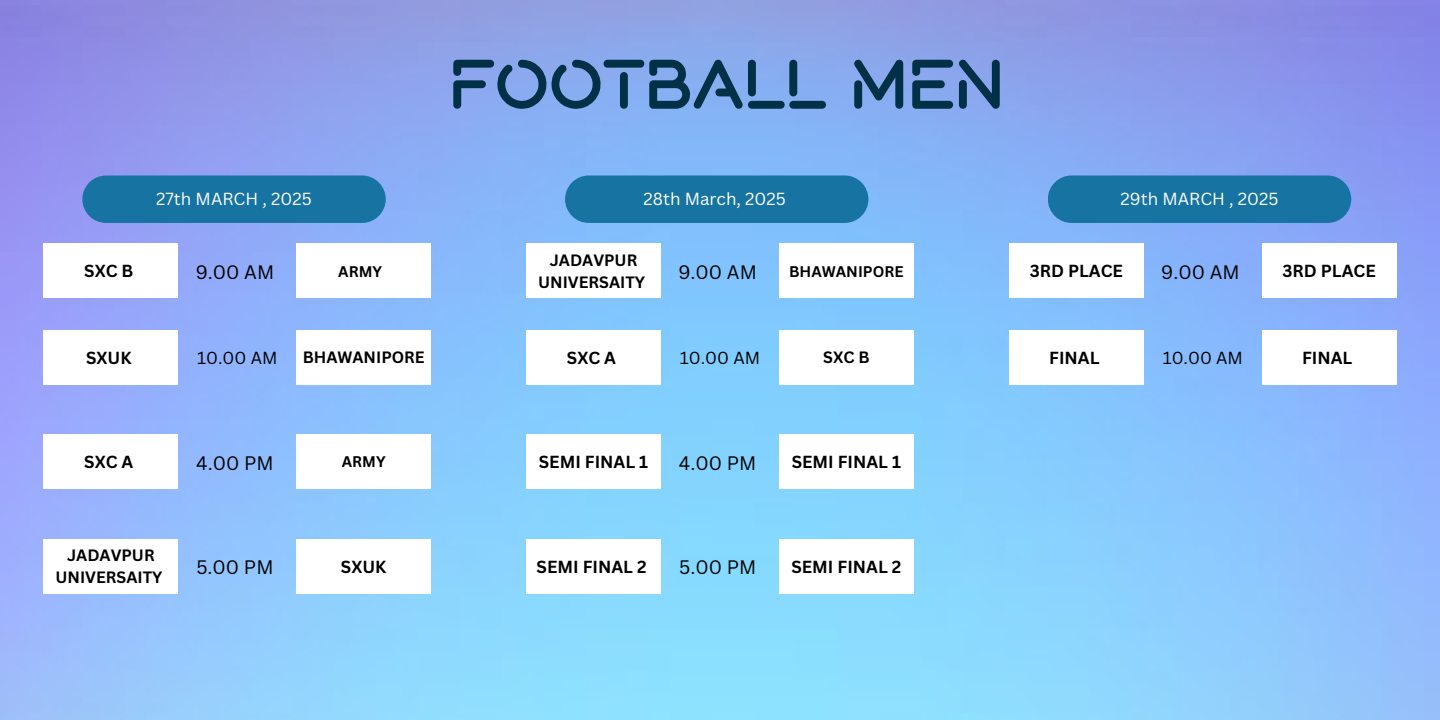
<style>
.page{position:relative;width:1440px;height:720px;background:#fff}
.page>*{position:absolute;margin:0;border:0;box-sizing:border-box;transform-origin:0 0}
.t1{font:70px "Spacewar";color:#023047}
.t2{font:19px "Canva Sans";color:#000}
.t3{font:700 17px "Canva Sans";color:#000}
.t4{font:17px "Canva Sans";color:#fff}
.t5{font:17px "Canva Sans";color:#000}
.t6{font:700 16px/21.8px "Canva Sans";color:#000;text-align:center}
.t7{font:700 15px "Canva Sans";color:#000}
</style>
<div class="page">
<img style="left:0;top:0;width:1440px;height:720px">
<div style="left:82px;top:175px;width:304px;height:48px;background:#1774a2;border-radius:24px"></div>
<div style="left:44px;top:244px;width:134px;height:54px;background:#fff"></div>
<div style="left:296px;top:244px;width:135px;height:54px;background:#fff"></div>
<div style="left:44px;top:330px;width:134px;height:55px;background:#fff"></div>
<div style="left:296px;top:330px;width:135px;height:55px;background:#fff"></div>
<div style="left:44px;top:434px;width:134px;height:55px;background:#fff"></div>
<div style="left:296px;top:434px;width:135px;height:55px;background:#fff"></div>
<div style="left:44px;top:539px;width:134px;height:55px;background:#fff"></div>
<div style="left:296px;top:539px;width:135px;height:55px;background:#fff"></div>
<div style="left:565px;top:175px;width:303px;height:48px;background:#1774a2;border-radius:24px"></div>
<div style="left:526px;top:244px;width:135px;height:54px;background:#fff"></div>
<div style="left:779px;top:244px;width:135px;height:54px;background:#fff"></div>
<div style="left:526px;top:330px;width:135px;height:55px;background:#fff"></div>
<div style="left:779px;top:330px;width:135px;height:55px;background:#fff"></div>
<div style="left:526px;top:434px;width:135px;height:55px;background:#fff"></div>
<div style="left:779px;top:434px;width:135px;height:55px;background:#fff"></div>
<div style="left:526px;top:539px;width:135px;height:55px;background:#fff"></div>
<div style="left:779px;top:539px;width:135px;height:55px;background:#fff"></div>
<div style="left:1048px;top:175px;width:303px;height:48px;background:#1774a2;border-radius:24px"></div>
<div style="left:1009px;top:244px;width:135px;height:54px;background:#fff"></div>
<div style="left:1262px;top:244px;width:135px;height:54px;background:#fff"></div>
<div style="left:1009px;top:330px;width:135px;height:55px;background:#fff"></div>
<div style="left:1262px;top:330px;width:135px;height:55px;background:#fff"></div>
<h4 class="t1" style="left:449px;top:56px;width:557px">FOOTBALL MEN</h4>
<p class="t4" style="left:156px;top:187px;width:157px">27th MARCH , 2025</p>
<h3 class="t4" style="left:643px;top:187px;width:144px">28th March, 2025</h3>
<h2 class="t4" style="left:1120px;top:187px;width:160px">29th MARCH , 2025</h2>
<h5 class="t3" style="left:84px;top:259px;width:51px">SXC B</h5>
<h2 class="t2" style="left:196px;top:258px;width:80px">9.00 AM</h2>
<h3 class="t7" style="left:338px;top:260px;width:45px">ARMY</h3>
<h1 class="t6" style="left:538px;top:249px;width:109px">JADAVPUR<br>UNIVERSAITY</h1>
<h3 class="t2" style="left:678px;top:258px;width:80px">9.00 AM</h3>
<h5 class="t7" style="left:789px;top:260px;width:116px">BHAWANIPORE</h5>
<h3 class="t3" style="left:1030px;top:259px;width:95px">3RD PLACE</h3>
<h3 class="t2" style="left:1161px;top:258px;width:80px">9.00 AM</h3>
<h5 class="t3" style="left:1283px;top:259px;width:95px">3RD PLACE</h5>
<p class="t3" style="left:86px;top:346px;width:47px">SXUK</p>
<h4 class="t5" style="left:197px;top:346px;width:82px">10.00 AM</h4>
<h3 class="t6" style="left:303px;top:346px;width:124px">BHAWANIPORE</h3>
<h2 class="t3" style="left:567px;top:346px;width:51px">SXC A</h2>
<h3 class="t5" style="left:680px;top:346px;width:82px">10.00 AM</h3>
<p class="t6" style="left:823px;top:346px;width:48px">SXC B</p>
<h2 class="t3" style="left:1049px;top:346px;width:52px">FINAL</h2>
<h3 class="t5" style="left:1163px;top:346px;width:82px">10.00 AM</h3>
<h3 class="t3" style="left:1302px;top:346px;width:52px">FINAL</h3>
<h3 class="t3" style="left:84px;top:450px;width:51px">SXC A</h3>
<h2 class="t2" style="left:196px;top:449px;width:79px">4.00 PM</h2>
<h3 class="t7" style="left:342px;top:451px;width:45px">ARMY</h3>
<p class="t6" style="left:55px;top:544px;width:109px">JADAVPUR<br>UNIVERSAITY</p>
<h2 class="t2" style="left:196px;top:554px;width:79px">5.00 PM</h2>
<h3 class="t3" style="left:341px;top:554px;width:47px">SXUK</h3>
<h4 class="t3" style="left:539px;top:450px;width:111px">SEMI FINAL 1</h4>
<h3 class="t2" style="left:679px;top:449px;width:79px">4.00 PM</h3>
<h3 class="t3" style="left:792px;top:450px;width:111px">SEMI FINAL 1</h3>
<h2 class="t3" style="left:537px;top:554px;width:111px">SEMI FINAL 2</h2>
<h3 class="t2" style="left:679px;top:554px;width:79px">5.00 PM</h3>
<h3 class="t3" style="left:791px;top:554px;width:111px">SEMI FINAL 2</h3>
</div>
